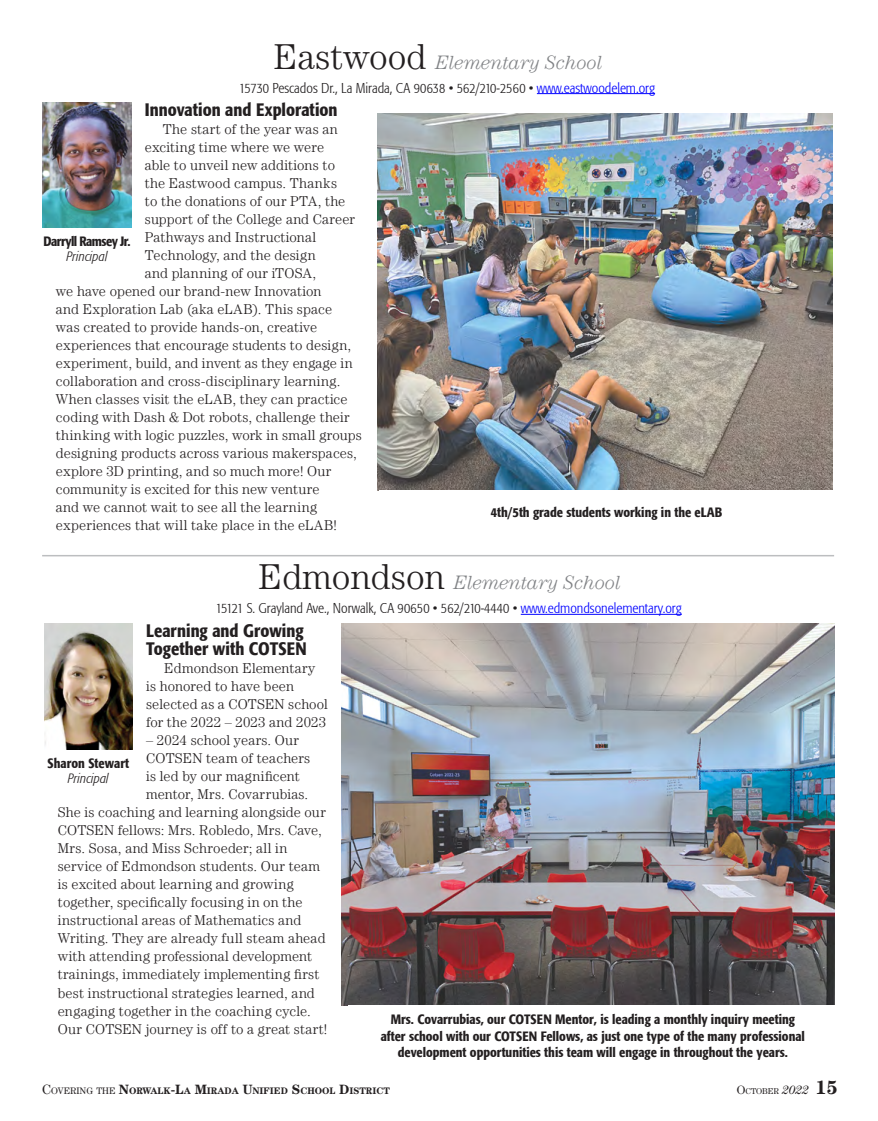
<style>
.page{position:relative;width:878px;height:1121px;background:#fff}
.page>*{position:absolute;margin:0;border:0;box-sizing:border-box;transform-origin:0 0}
.t1{font:italic 300 19.5px "Century LT";letter-spacing:-.005em;color:#808285}
.t2{font:500 condensed 18px/18px "Formata";color:#231f20}
.t3{font:300 14.25px/18px "Century LT";letter-spacing:.01em;color:#231f20}
.t4{font:300 condensed 14.25px "Formata";color:#221f20}
.t5{font:500 condensed 13.5px/16.5px "Formata";color:#231f20;text-align:center}
.t6{font:italic 300 condensed 13.5px "Formata";letter-spacing:.005em;color:#231f20}
.t7{font:500 condensed 13.5px "Formata";letter-spacing:-.04em;color:#231f20}
.t8{font:700 9.45px "Century LT";color:#231f20}
.t9{font:8.4px "Century LT";color:#231f20}
.s1{font-style:normal;font-size:36px;color:#231f20}
.s2{color:#00f}
.s3{font-weight:400;font-size:13.5px}
.s4{font-weight:400}
.s5{font-size:13.5px}
.s6{font-size:12px}
.s7{font-style:italic;font-size:12px}
.s8{font-weight:700;font-size:19.5px}
</style>
<div class="page">
<hr style="left:537px;top:93px;width:118px;height:1px;background:#00f">
<img style="left:43px;top:103px;width:88px;height:125px">
<img style="left:377px;top:113px;width:455px;height:377px">
<hr style="left:520px;top:614px;width:161px;height:1px;background:#00f">
<img style="left:44px;top:623px;width:89px;height:126px">
<img style="left:341px;top:623px;width:493px;height:382px">
<hr style="left:42px;top:555px;width:792px;height:1px;background:#bcbec0">
<h1 class="t1" style="left:274px;top:51px;width:330px"><span class="s1">Eastwood</span> Elementary School</h1>
<p class="t4" style="left:239px;top:79px;width:417px">15730 Pescados Dr., La Mirada, CA 90638 • 562/210-2560 • <span class="s2">www.eastwoodelem.org</span></p>
<p class="t2" style="left:145px;top:100px;width:194px">Innovation and Exploration</p>
<p class="t3" style="left:163px;top:119px;width:176px">The start of the year was an</p>
<p class="t3" style="left:145px;top:137px;width:181px">exciting time where we were</p>
<p class="t3" style="left:145px;top:155px;width:192px">able to unveil new additions to</p>
<p class="t3" style="left:145px;top:173px;width:194px">the Eastwood campus. Thanks</p>
<p class="t3" style="left:145px;top:191px;width:202px">to the donations of our PTA, the</p>
<p class="t3" style="left:145px;top:209px;width:212px">support of the College and Career</p>
<p class="t3" style="left:145px;top:227px;width:173px">Pathways and Instructional</p>
<p class="t3" style="left:145px;top:245px;width:172px">Technology, and the design</p>
<p class="t3" style="left:145px;top:263px;width:173px">and planning of our iTOSA,</p>
<p class="t3" style="left:56px;top:281px;width:267px">we have opened our brand-new Innovation</p>
<p class="t3" style="left:56px;top:299px;width:278px">and Exploration Lab (aka eLAB). This space</p>
<p class="t3" style="left:56px;top:317px;width:263px">was created to provide hands-on, creative</p>
<p class="t3" style="left:56px;top:335px;width:297px">experiences that encourage students to design,</p>
<p class="t3" style="left:56px;top:353px;width:298px">experiment, build, and invent as they engage in</p>
<p class="t3" style="left:56px;top:371px;width:286px">collaboration and cross-disciplinary learning.</p>
<p class="t3" style="left:56px;top:389px;width:293px">When classes visit the eLAB, they can practice</p>
<p class="t3" style="left:56px;top:407px;width:295px">coding with Dash &amp; Dot robots, challenge their</p>
<p class="t3" style="left:56px;top:425px;width:307px">thinking with logic puzzles, work in small groups</p>
<p class="t3" style="left:56px;top:443px;width:302px">designing products across various makerspaces,</p>
<p class="t3" style="left:56px;top:461px;width:277px">explore 3D printing, and so much more! Our</p>
<p class="t3" style="left:56px;top:479px;width:265px">community is excited for this new venture</p>
<p class="t3" style="left:56px;top:497px;width:263px">and we cannot wait to see all the learning</p>
<p class="t3" style="left:56px;top:515px;width:282px">experiences that will take place in the eLAB!</p>
<p class="t7" style="left:43px;top:233px;width:89px">Darryll Ramsey Jr.</p>
<p class="t6" style="left:67px;top:248px;width:42px">Principal</p>
<p class="t5" style="left:490px;top:504px;width:233px">4th/5th grade students working in the eLAB</p>
<h1 class="t1" style="left:258px;top:571px;width:364px"><span class="s1">Edmondson</span> Elementary School</h1>
<p class="t4" style="left:216px;top:600px;width:467px">15121 S. Grayland Ave., Norwalk, CA 90650 • 562/210-4440 • <span class="s2">www.edmondsonelementary.org</span></p>
<p class="t2" style="left:146px;top:622px;width:162px">Learning and Growing<br>Together with COTSEN</p>
<p class="t3" style="left:146px;top:659px;width:183px;text-indent:18px">Edmondson Elementary is honored to have been selected as a COTSEN school for the 2022 – 2023 and 2023</p>
<p class="t3" style="left:146px;top:731px;width:154px">– 2024 school years. Our</p>
<p class="t3" style="left:146px;top:749px;width:166px">COTSEN team of teachers</p>
<p class="t3" style="left:146px;top:767px;width:155px">is led by our magnificent</p>
<p class="t3" style="left:146px;top:785px;width:164px">mentor, Mrs. Covarrubias.</p>
<p class="t3" style="left:58px;top:803px;width:269px">She is coaching and learning alongside our</p>
<p class="t3" style="left:58px;top:821px;width:265px">COTSEN fellows: Mrs. Robledo, Mrs. Cave,</p>
<p class="t3" style="left:58px;top:839px;width:231px">Mrs. Sosa, and Miss Schroeder; all in</p>
<p class="t3" style="left:58px;top:857px;width:264px">service of Edmondson students. Our team</p>
<p class="t3" style="left:58px;top:875px;width:238px">is excited about learning and growing</p>
<p class="t3" style="left:58px;top:893px;width:246px">together, specifically focusing in on the</p>
<p class="t3" style="left:58px;top:911px;width:245px">instructional areas of Mathematics and</p>
<p class="t3" style="left:58px;top:929px;width:269px">Writing. They are already full steam ahead</p>
<p class="t3" style="left:58px;top:947px;width:256px">with attending professional development</p>
<p class="t3" style="left:58px;top:965px;width:263px">trainings, immediately implementing first</p>
<p class="t3" style="left:58px;top:983px;width:258px">best instructional strategies learned, and</p>
<p class="t3" style="left:58px;top:1001px;width:254px">engaging together in the coaching cycle.</p>
<p class="t3" style="left:58px;top:1019px;width:271px">Our COTSEN journey is off to a great start!</p>
<p class="t5" style="left:48px;top:754px;width:83px">Sharon Stewart</p>
<p class="t6" style="left:68px;top:770px;width:42px">Principal</p>
<p class="t5" style="left:381px;top:1011px;width:426px">Mrs. Covarrubias, our COTSEN Mentor, is leading a monthly inquiry meeting after school with our COTSEN Fellows, as just one type of the many professional development opportunities this team will engage in throughout the years.</p>
<p class="t8" style="left:42px;top:1085px;width:349px"><span class="s3">C</span><span class="s4">OVERING THE</span> <span class="s5">N</span>ORWALK<span class="s5">-L</span>A <span class="s5">M</span>IRADA <span class="s5">U</span>NIFIED <span class="s5">S</span>CHOOL <span class="s5">D</span>ISTRICT</p>
<p class="t9" style="left:736px;top:1086px;width:103px"><span class="s6">O</span>CTOBER <span class="s7">2022</span> <span class="s8">15</span></p>
</div>
